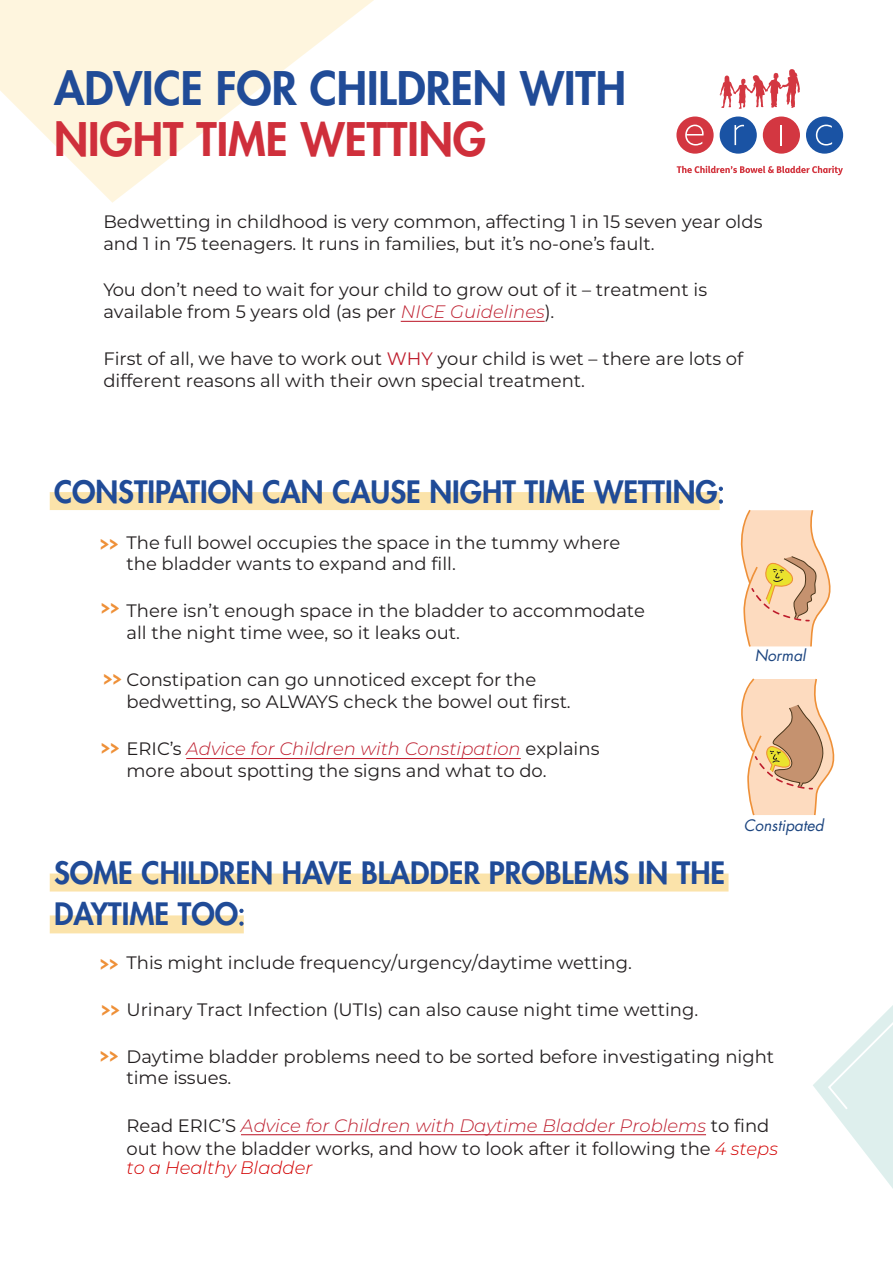
<style>
.page{position:relative;width:893px;height:1263px;background:#fff}
.page>*{position:absolute;margin:0;border:0;box-sizing:border-box;transform-origin:0 0}
.t1{font:800 45px "Futura LT";color:#204b97}
.t2{font:800 45px "Futura LT";color:#cf2f3b}
.t3{font:800 30px/41.1px "Futura LT";color:#204b97}
.t4{font:18px/21.9px "Montserrat";color:#231f20}
.t5{font:italic 300 18px "Montserrat";color:#d20000}
.t6{font:italic 15.45px "Futura LT";color:#1c4580}
.s1{font-weight:300;font-style:italic;color:#be1f2f}
.s2{color:#be1d2c}
.s3{font-family:"Montserrat";font-weight:400}
.s4{font-weight:300;font-style:italic;color:#d20000}
</style>
<div class="page">
<svg style="left:0;top:0;width:374px;height:203px;fill:#fef5de"></svg>
<div style="left:676px;top:117px;width:38px;height:37px;background:#d33741;border-radius:50%"></div>
<div style="left:720px;top:117px;width:37px;height:37px;background:#1a53a4;border-radius:50%"></div>
<div style="left:806px;top:117px;width:37px;height:37px;background:#1a53a4;border-radius:50%"></div>
<div style="left:763px;top:117px;width:37px;height:37px;background:#d33741;border-radius:50%"></div>
<svg style="left:685px;top:125px;width:19px;height:21px"></svg>
<svg style="left:734px;top:125px;width:10px;height:20px"></svg>
<svg style="left:816px;top:125px;width:16px;height:21px"></svg>
<hr style="left:780px;top:125px;width:2px;height:20px;background:#fff">
<svg style="left:720px;top:69px;width:80px;height:40px"></svg>
<svg style="left:677px;top:166px;width:166px;height:9px"></svg>
<svg style="left:741px;top:678px;width:94px;height:138px"></svg>
<div style="left:50px;top:492px;width:670px;height:18px;background:#fbe3aa"></div>
<svg style="left:740px;top:510px;width:91px;height:137px"></svg>
<div style="left:50px;top:873px;width:679px;height:18px;background:#fbe3aa"></div>
<div style="left:50px;top:915px;width:194px;height:18px;background:#fbe3aa"></div>
<svg style="left:813px;top:1005px;width:80px;height:184px"></svg>
<hr style="left:186px;top:758px;width:335px;height:1px;background:#be1f2f">
<hr style="left:401px;top:321px;width:144px;height:1px;background:#be1f2f">
<hr style="left:241px;top:1134px;width:465px;height:1px;background:#be1f2f">
<h1 class="t1" style="left:54px;top:63px;width:574px">ADVICE FOR CHILDREN WITH</h1>
<h1 class="t2" style="left:54px;top:114px;width:434px">NIGHT TIME WETTING</h1>
<p class="t4" style="left:103px;top:210px;width:661px">Bedwetting in childhood is very common, affecting 1 in 15 seven year olds and 1 in 75 teenagers. It runs in families, but it’s no-one’s fault.</p>
<p class="t4" style="left:103px;top:279px;width:605px">You don’t need to wait for your child to grow out of it – treatment is available from 5 years old (as per <span class="s1">NICE Guidelines</span>).</p>
<p class="t4" style="left:103px;top:347px;width:641px">First of all, we have to work out <span class="s2">WHY</span> your child is wet – there are lots of different reasons all with their own special treatment.</p>
<h2 class="t3" style="left:54px;top:472px;width:671px">CONSTIPATION CAN CAUSE NIGHT TIME WETTING<span class="s3">:</span></h2>
<p class="t4" style="left:126px;top:530px;width:495px">The full bowel occupies the space in the tummy where the bladder wants to expand and fill.</p>
<p class="t4" style="left:126px;top:599px;width:520px">There isn’t enough space in the bladder to accommodate all the night time wee, so it leaks out.</p>
<p class="t4" style="left:126px;top:668px;width:446px">Constipation can go unnoticed except for the bedwetting, so ALWAYS check the bowel out first.</p>
<p class="t4" style="left:126px;top:737px;width:474px">ERIC’s <span class="s1">Advice for Children with Constipation</span> explains more about spotting the signs and what to do.</p>
<p class="t6" style="left:755px;top:648px;width:52px">Normal</p>
<p class="t6" style="left:744px;top:818px;width:81px">Constipated</p>
<h2 class="t3" style="left:54px;top:853px;width:673px">SOME CHILDREN HAVE BLADDER PROBLEMS IN THE<br>DAYTIME TOO<span class="s3">:</span></h2>
<p class="t4" style="left:126px;top:951px;width:507px">This might include frequency/urgency/daytime wetting.</p>
<p class="t4" style="left:126px;top:998px;width:573px">Urinary Tract Infection (UTIs) can also cause night time wetting.</p>
<p class="t4" style="left:126px;top:1044px;width:649px">Daytime bladder problems need to be sorted before investigating night time issues.</p>
<p class="t4" style="left:126px;top:1114px;width:653px;line-height:22.6px">Read ERIC’S <span class="s1">Advice for Children with Daytime Bladder Problems</span> to find out how the bladder works, and how to look after it following the <span class="s4">4 steps</span></p>
<p class="t5" style="left:126px;top:1156px;width:188px">to a Healthy Bladder</p>
</div>
